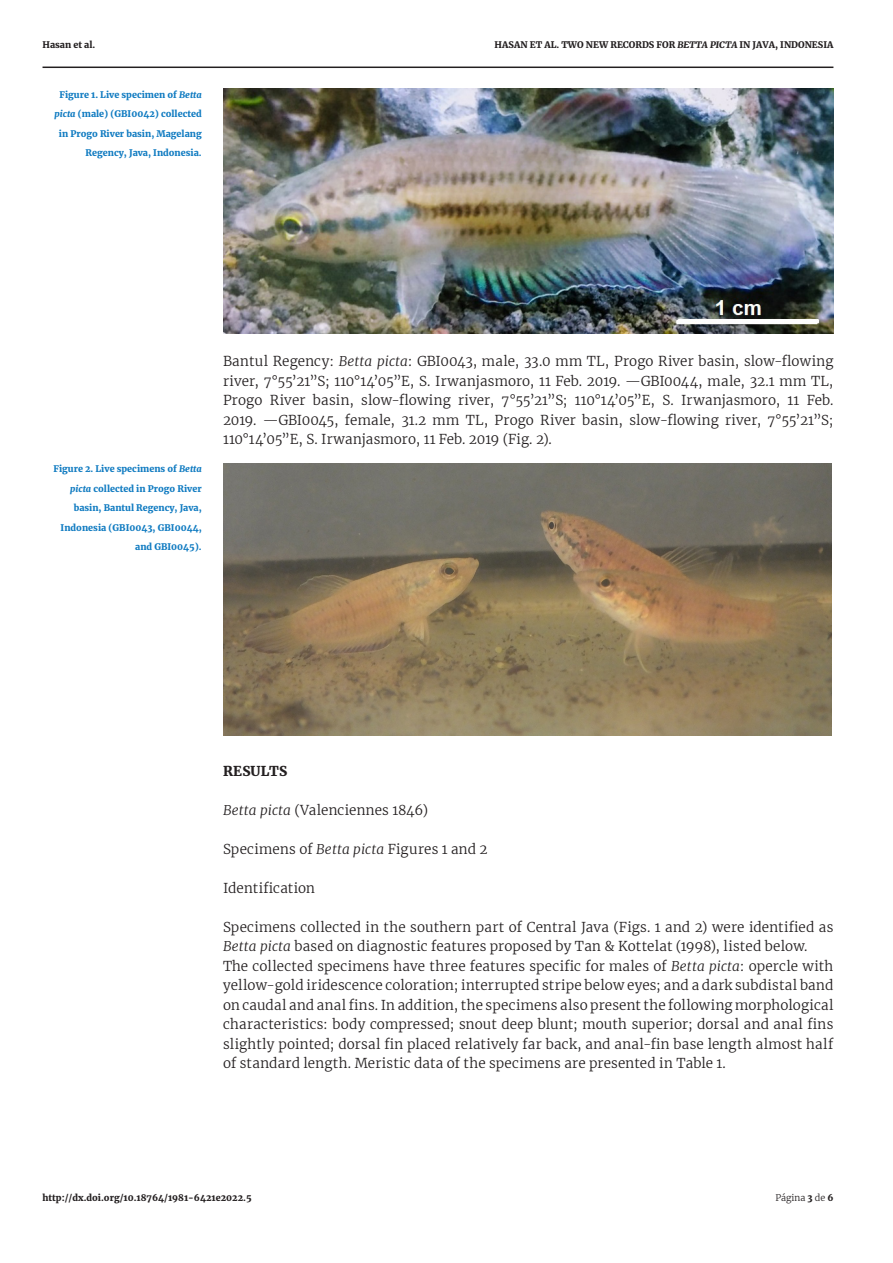
<style>
.page{position:relative;width:893px;height:1263px;background:#fff}
.page>*{position:absolute;margin:0;border:0;box-sizing:border-box;transform-origin:0 0}
.Texto_Padrão{font:300 13.5px/19.5px "Merriweather";letter-spacing:.015em;color:#231f20;text-align:justify}
.Texto_Padrão-2{font:900 13.5px "Merriweather";letter-spacing:.01em;color:#231f20}
.TextoLegendaAzul{font:900 9px/19.5px "Merriweather";color:#107bc1;text-align:right}
.t1{font:900 9px "Merriweather";color:#231f20}
.t2{font:300 9px "Merriweather";color:#231f20}
.s1{font-style:italic}
.s2{font-weight:900}
</style>
<div class="page">
<hr style="left:43px;top:67px;width:790px;height:1px;background:#231f20">
<img style="left:223px;top:89px;width:610px;height:244px">
<img style="left:223px;top:463px;width:608px;height:273px">
<p class="t1" style="left:43px;top:39px;width:54px">Hasan et al.</p>
<p class="TextoLegendaAzul" style="left:55px;top:84px;width:149px">Figure 1. Live specimen of <span class="s1">Betta picta</span> (male) (GBI0042) collected in Progo River basin, Magelang<br>Regency, Java, Indonesia.</p>
<p class="t1" style="left:495px;top:39px;width:340px">HASAN ET AL. TWO NEW RECORDS FOR <span class="s1">BETTA PICTA</span> IN JAVA, INDONESIA</p>
<p class="TextoLegendaAzul" style="left:53px;top:459px;width:150px">Figure 2. Live specimens of <span class="s1">Betta picta</span> collected in Progo River basin, Bantul Regency, Java,<br>Indonesia (GBI0043, GBI0044, and GBI0045).</p>
<p class="Texto_Padrão" style="left:223px;top:351px;width:612px">Bantul Regency: <span class="s1">Betta picta</span>: GBI0043, male, 33.0 mm TL, Progo River basin, slow-flowing river, 7°55’21”S; 110°14’05”E, S. Irwanjasmoro, 11 Feb. 2019. —GBI0044, male, 32.1 mm TL, Progo River basin, slow-flowing river, 7°55’21”S; 110°14’05”E, S. Irwanjasmoro, 11 Feb.<br>2019. —GBI0045, female, 31.2 mm TL, Progo River basin, slow-flowing river, 7°55’21”S; 110°14’05”E, S. Irwanjasmoro, 11 Feb. 2019 (Fig. 2).</p>
<p class="Texto_Padrão-2" style="left:223px;top:761px;width:66px">RESULTS</p>
<p class="Texto_Padrão" style="left:223px;top:800px;width:207px"><span class="s1">Betta picta</span> (Valenciennes 1846)</p>
<p class="Texto_Padrão" style="left:223px;top:839px;width:266px">Specimens of <span class="s1">Betta picta</span> Figures 1 and 2</p>
<p class="Texto_Padrão" style="left:223px;top:878px;width:94px">Identification</p>
<p class="Texto_Padrão" style="left:223px;top:917px;width:612px">Specimens collected in the southern part of Central Java (Figs. 1 and 2) were identified as<br><span class="s1">Betta picta</span> based on diagnostic features proposed by Tan &amp; Kottelat (1998), listed below.</p>
<p class="Texto_Padrão" style="left:223px;top:956px;width:612px">The collected specimens have three features specific for males of <span class="s1">Betta picta</span>: opercle with yellow-gold iridescence coloration; interrupted stripe below eyes; and a dark subdistal band on caudal and anal fins. In addition, the specimens also present the following morphological characteristics: body compressed; snout deep blunt; mouth superior; dorsal and anal fins slightly pointed; dorsal fin placed relatively far back, and anal-fin base length almost half of standard length. Meristic data of the specimens are presented in Table 1.</p>
<p class="t1" style="left:43px;top:1192px;width:211px">http://dx.doi.org/10.18764/1981-6421e2022.5</p>
<p class="t2" style="left:775px;top:1192px;width:59px">Página <span class="s2">3</span> de <span class="s2">6</span></p>
</div>
